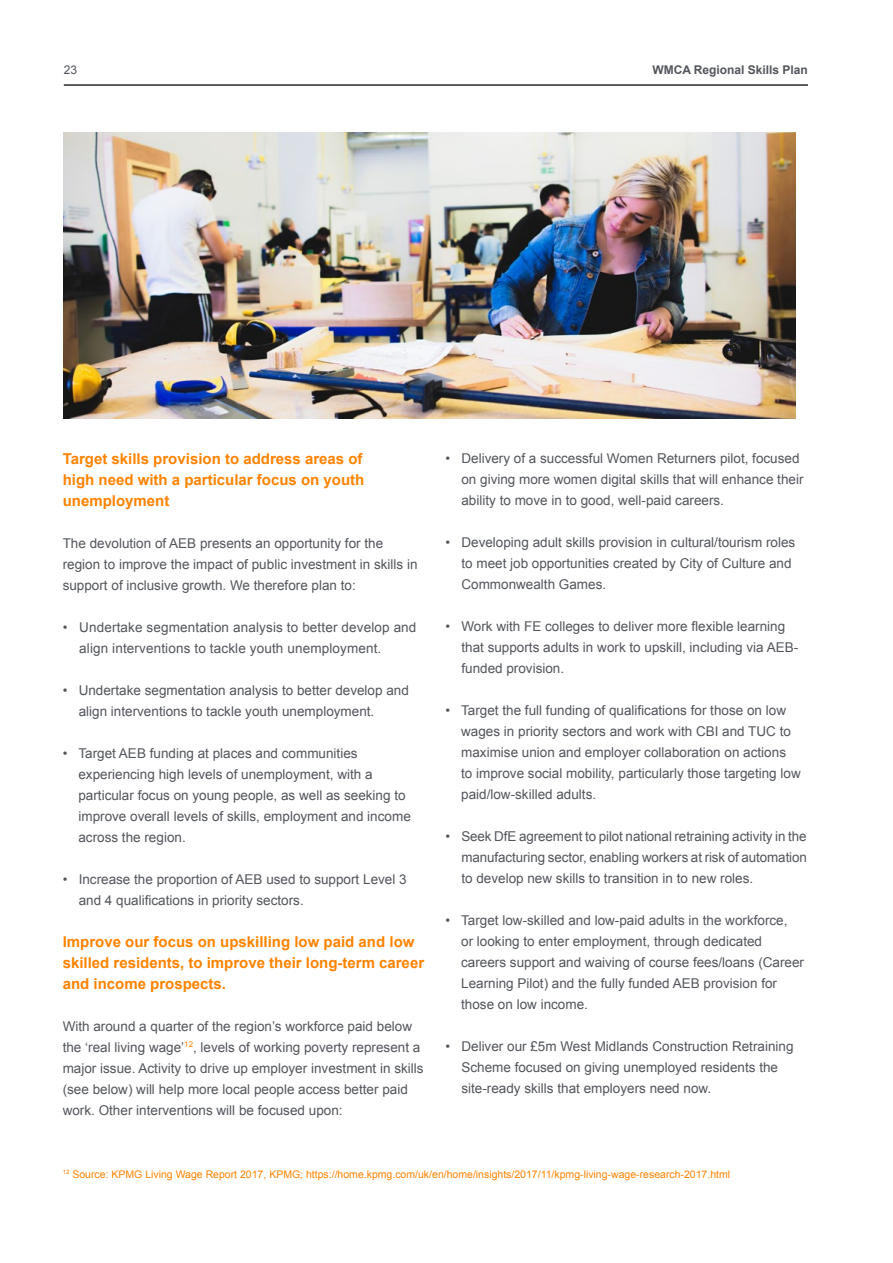
<style>
.page{position:relative;width:893px;height:1263px;background:#fff}
.page>*{position:absolute;margin:0;border:0;box-sizing:border-box;transform-origin:0 0}
.t1{font:700 15px/21px "Arial";color:#ff8300}
.t2{font:13.5px/21px "Arial";color:#52555b}
.t3{font:700 12px "Arial";color:#52555b}
.t4{font:12px "Arial";color:#52555b}
.t5{font:10.5px "Arial";color:#ff8300}
</style>
<div class="page">
<hr style="left:64px;top:84px;width:744px;height:2px;background:#2c2a27">
<img style="left:63px;top:132px;width:732px;height:286px">
<p class="t4" style="left:64px;top:62px;width:15px">23</p>
<p class="t3" style="left:652px;top:62px;width:157px">WMCA Regional Skills Plan</p>
<p class="t1" style="left:63px;top:448px;width:303px">Target skills provision to address areas of high need with a particular focus on youth unemployment</p>
<p class="t2" style="left:63px;top:533px;width:356px">The devolution of AEB presents an opportunity for the region to improve the impact of public investment in skills in support of inclusive growth. We therefore plan to:</p>
<p class="t2" style="left:79px;top:617px;width:339px;text-indent:-17px">• Undertake segmentation analysis to better develop and align interventions to tackle youth unemployment.</p>
<p class="t2" style="left:79px;top:680px;width:332px;text-indent:-16px">• Undertake segmentation analysis to better develop and align interventions to tackle youth unemployment.</p>
<p class="t2" style="left:78px;top:743px;width:334px;text-indent:-16px">• Target AEB funding at places and communities experiencing high levels of unemployment, with a particular focus on young people, as well as seeking to improve overall levels of skills, employment and income across the region.</p>
<p class="t2" style="left:79px;top:869px;width:329px;text-indent:-16px">• Increase the proportion of AEB used to support Level 3 and 4 qualifications in priority sectors.</p>
<p class="t1" style="left:63px;top:931px;width:363px">Improve our focus on upskilling low paid and low skilled residents, to improve their long-term career and income prospects.</p>
<p class="t2" style="left:63px;top:1016px;width:362px">With around a quarter of the region’s workforce paid below the ‘real living wage’<sup>12</sup>, levels of working poverty represent a major issue. Activity to drive up employer investment in skills (see below) will help more local people access better paid work. Other interventions will be focused upon:</p>
<p class="t2" style="left:461px;top:448px;width:344px;text-indent:-16px">• Delivery of a successful Women Returners pilot, focused on giving more women digital skills that will enhance their ability to move in to good, well-paid careers.</p>
<p class="t2" style="left:461px;top:532px;width:335px;text-indent:-16px">• Developing adult skills provision in cultural/tourism roles to meet job opportunities created by City of Culture and<br>Commonwealth Games.</p>
<p class="t2" style="left:461px;top:616px;width:338px;text-indent:-16px">• Work with FE colleges to deliver more flexible learning that supports adults in work to upskill, including via AEB&shy;funded provision.</p>
<p class="t2" style="left:461px;top:700px;width:341px;text-indent:-16px">• Target the full funding of qualifications for those on low wages in priority sectors and work with CBI and TUC to maximise union and employer collaboration on actions<br>to improve social mobility, particularly those targeting low paid/low-skilled adults.</p>
<p class="t2" style="left:461px;top:826px;width:347px;text-align:justify;text-indent:-16px">• Seek DfE agreement to pilot national retraining activity in the manufacturing sector, enabling workers at risk of automation to develop new skills to transition in to new roles.</p>
<p class="t2" style="left:461px;top:910px;width:344px;text-indent:-16px">• Target low-skilled and low-paid adults in the workforce,<br>or looking to enter employment, through dedicated careers support and waiving of course fees/loans (Career Learning Pilot) and the fully funded AEB provision for those on low income.</p>
<p class="t2" style="left:461px;top:1036px;width:334px;text-indent:-16px">• Deliver our £5m West Midlands Construction Retraining<br>Scheme focused on giving unemployed residents the site-ready skills that employers need now.</p>
<p class="t5" style="left:63px;top:1167px;width:669px"><sup>12</sup> Source: KPMG Living Wage Report 2017, KPMG; https://home.kpmg.com/uk/en/home/insights/2017/11/kpmg-living-wage-research-2017.html</p>
</div>
